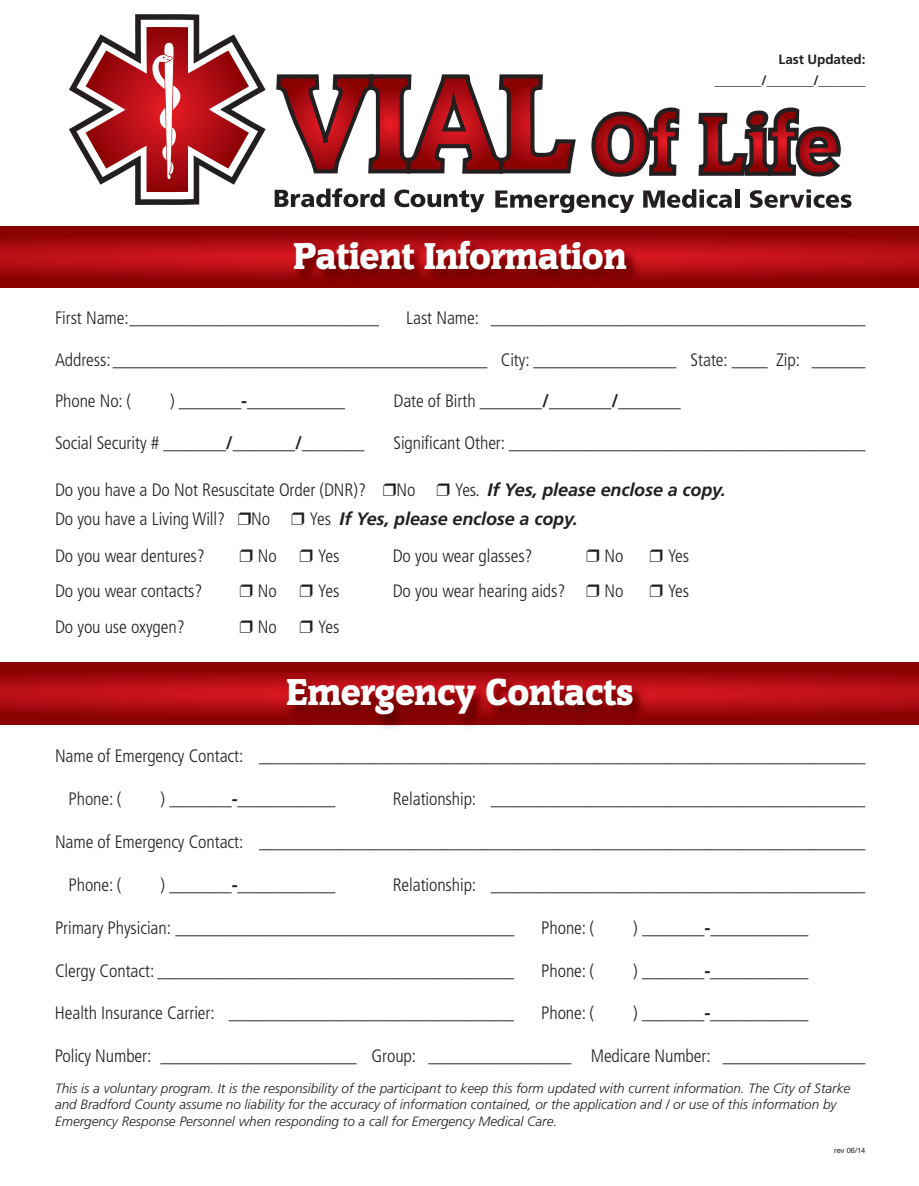
<style>
.page{position:relative;width:919px;height:1186px;background:#fff}
.page>*{position:absolute;margin:0;border:0;box-sizing:border-box;transform-origin:0 0}
.t1{font:36px "Commons";letter-spacing:-.005em;color:#fff}
.t2{font:300 condensed 18px/29.4px "Frutiger";letter-spacing:-.005em;color:#231f20}
.t3{font:700 18px "Frutiger";color:#231f20}
.t4{font:italic 300 13.5px/16.2px "Frutiger";color:#231f20}
.t5{font:700 13.5px/21.6px "Frutiger";letter-spacing:-.005em;color:#231f20;text-align:right}
.t6{font:7.5px "Helvetica";color:#231f20}
.s1{font-weight:300;font-stretch:condensed}
.s2{font-weight:700;font-style:italic;font-stretch:normal}
</style>
<div class="page">
<img style="left:0;top:662px;width:918px;height:63px">
<svg style="left:274px;top:74px;width:577px;height:139px"></svg>
<svg style="left:69px;top:14px;width:196px;height:191px"></svg>
<img style="left:0;top:226px;width:918px;height:62px">
<h1 class="t1" style="left:294px;top:236px;width:334px">Patient Information</h1>
<p class="t5" style="left:714px;top:49px;width:152px">Last Updated: _______/_______/_______</p>
<p class="t2" style="left:55px;top:305px;width:326px">First Name:____________________________</p>
<p class="t2" style="left:406px;top:305px;width:461px">Last Name: __________________________________________</p>
<p class="t2" style="left:55px;top:346px;width:812px">Address:__________________________________________ City: ________________ State: ____ Zip: ______</p>
<p class="t2" style="left:55px;top:388px;width:78px">Phone No: (</p>
<p class="t3" style="left:170px;top:394px;width:176px"><span class="s1">)</span> _______-___________</p>
<p class="t3" style="left:393px;top:394px;width:289px"><span class="s1">Date of Birth</span> _______/_______/_______</p>
<p class="t3" style="left:55px;top:435px;width:311px"><span class="s1">Social Security #</span> _______/_______/_______</p>
<p class="t2" style="left:393px;top:429px;width:473px">Significant Other: ________________________________________</p>
<p class="t2" style="left:55px;top:476px;width:672px">Do you have a Do Not Resuscitate Order (DNR)? ❒No ❒ Yes. <span class="s2">If Yes, please enclose a copy.<br></span>Do you have a Living Will? ❒No ❒ Yes <span class="s2">If Yes, please enclose a copy.</span></p>
<p class="t2" style="left:55px;top:542px;width:151px">Do you wear dentures?</p>
<p class="t2" style="left:239px;top:542px;width:39px">❒ No</p>
<p class="t2" style="left:299px;top:542px;width:41px">❒ Yes</p>
<p class="t2" style="left:392px;top:542px;width:141px">Do you wear glasses?</p>
<p class="t2" style="left:586px;top:542px;width:39px">❒ No</p>
<p class="t2" style="left:649px;top:542px;width:41px">❒ Yes</p>
<p class="t2" style="left:55px;top:577px;width:149px">Do you wear contacts?</p>
<p class="t2" style="left:239px;top:577px;width:39px">❒ No</p>
<p class="t2" style="left:299px;top:577px;width:41px">❒ Yes</p>
<p class="t2" style="left:392px;top:577px;width:232px">Do you wear hearing aids? ❒ No</p>
<p class="t2" style="left:649px;top:577px;width:41px">❒ Yes</p>
<p class="t2" style="left:55px;top:613px;width:131px">Do you use oxygen?</p>
<p class="t2" style="left:240px;top:613px;width:39px">❒ No</p>
<p class="t2" style="left:300px;top:613px;width:41px">❒ Yes</p>
<h1 class="t1" style="left:287px;top:671px;width:348px">Emergency Contacts</h1>
<p class="t2" style="left:55px;top:742px;width:812px">Name of Emergency Contact: ____________________________________________________________________</p>
<p class="t2" style="left:69px;top:785px;width:54px">Phone: (</p>
<p class="t3" style="left:160px;top:791px;width:176px"><span class="s1">)</span> _______-___________</p>
<p class="t2" style="left:393px;top:785px;width:474px">Relationship: __________________________________________</p>
<p class="t2" style="left:55px;top:828px;width:812px">Name of Emergency Contact: ____________________________________________________________________</p>
<p class="t2" style="left:69px;top:871px;width:54px">Phone: (</p>
<p class="t3" style="left:160px;top:877px;width:176px"><span class="s1">)</span> _______-___________</p>
<p class="t2" style="left:392px;top:871px;width:474px">Relationship: __________________________________________</p>
<p class="t2" style="left:55px;top:914px;width:461px">Primary Physician: ______________________________________</p>
<p class="t2" style="left:541px;top:914px;width:54px">Phone: (</p>
<p class="t3" style="left:633px;top:920px;width:176px"><span class="s1">)</span> _______-___________</p>
<p class="t2" style="left:55px;top:956px;width:461px">Clergy Contact: ________________________________________</p>
<p class="t2" style="left:541px;top:956px;width:54px">Phone: (</p>
<p class="t3" style="left:633px;top:963px;width:176px"><span class="s1">)</span> _______-___________</p>
<p class="t2" style="left:55px;top:999px;width:461px">Health Insurance Carrier: ________________________________</p>
<p class="t2" style="left:541px;top:999px;width:54px">Phone: (</p>
<p class="t3" style="left:633px;top:1005px;width:176px"><span class="s1">)</span> _______-___________</p>
<p class="t2" style="left:55px;top:1042px;width:812px">Policy Number: ______________________ Group: ________________ Medicare Number: ________________</p>
<p class="t4" style="left:55px;top:1081px;width:796px">This is a voluntary program. It is the responsibility of the participant to keep this form updated with current information. The City of Starke and Bradford County assume no liability for the accuracy of information contained, or the application and / or use of this information by<br>Emergency Response Personnel when responding to a call for Emergency Medical Care.</p>
<p class="t6" style="left:834px;top:1146px;width:33px">rev 06/14</p>
</div>
